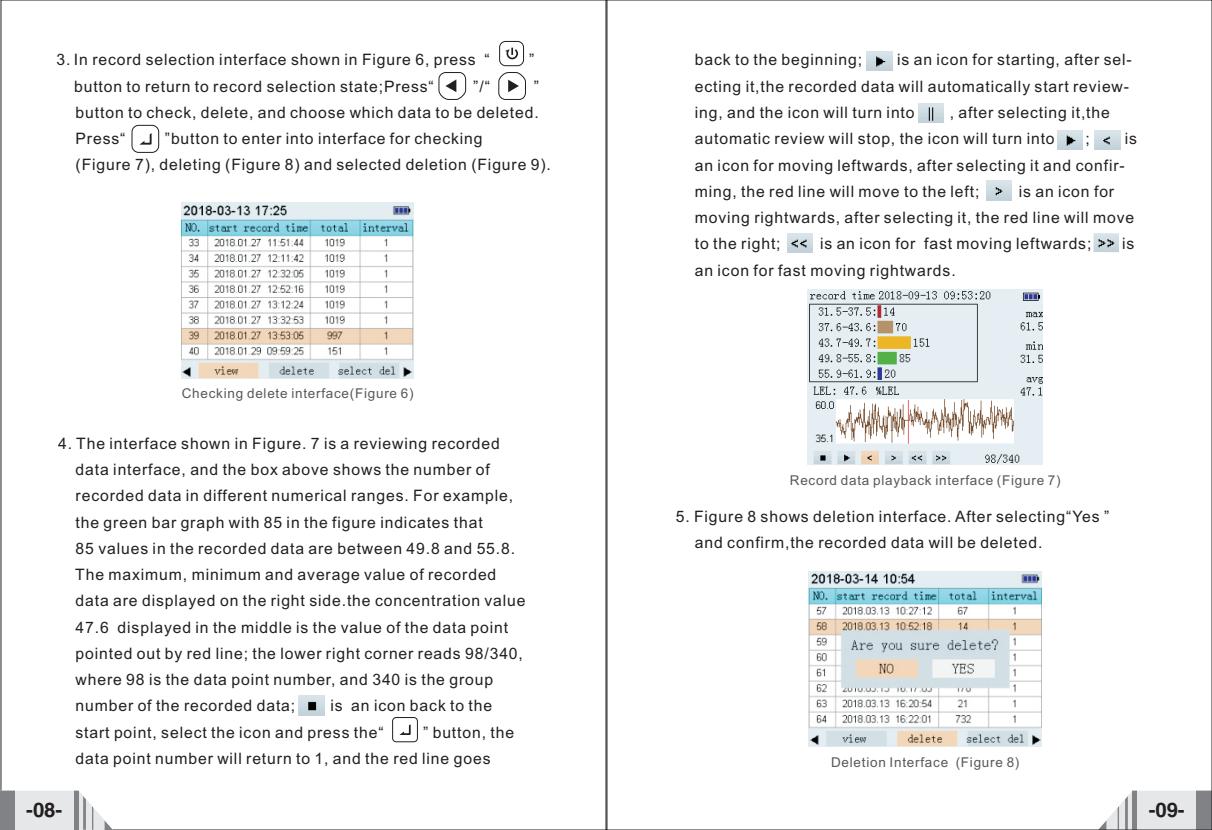
<style>
.page{position:relative;width:1212px;height:830px;background:#fff}
.page>*{position:absolute;margin:0;border:0;box-sizing:border-box;transform-origin:0 0}
.t1{font:700 20.25px "Arial";color:#231f20}
.t2{font:15.75px/26.3px "Arial";letter-spacing:.055em;color:#231f20}
.t3{font:13.5px "Arial";letter-spacing:.055em;color:#57585a}
</style>
<div class="page">
<svg style="left:1101px;top:790px;width:109px;height:37px"></svg>
<svg style="left:0;top:790px;width:112px;height:39px"></svg>
<img style="left:299px;top:695px;width:25px;height:19px">
<svg style="left:401px;top:724px;width:10px;height:10px"></svg>
<div style="left:392px;top:717px;width:26px;height:24px;border:1px solid #231f20;border-radius:4px"></div>
<div style="left:499px;top:41px;width:25px;height:25px;border:1px solid #231f20;border-radius:6px"></div>
<svg style="left:505px;top:48px;width:13px;height:11px"></svg>
<div style="left:132px;top:125px;width:27px;height:28px;border:1px solid #231f20;border-radius:7px"></div>
<svg style="left:140px;top:133px;width:12px;height:11px"></svg>
<svg style="left:438px;top:72px;width:28px;height:28px"></svg>
<svg style="left:498px;top:72px;width:28px;height:28px"></svg>
<img style="left:181px;top:203px;width:233px;height:175px">
<img style="left:867px;top:51px;width:25px;height:19px">
<img style="left:918px;top:103px;width:26px;height:19px">
<img style="left:1057px;top:130px;width:25px;height:19px">
<img style="left:1095px;top:130px;width:25px;height:19px">
<img style="left:986px;top:181px;width:26px;height:19px">
<img style="left:787px;top:233px;width:26px;height:19px">
<img style="left:1093px;top:233px;width:26px;height:19px">
<img style="left:808px;top:571px;width:234px;height:175px">
<img style="left:808px;top:289px;width:234px;height:175px">
<p class="t2" style="left:56px;top:48px;width:435px">3. In record selection interface shown in Figure 6, press “</p>
<p class="t2" style="left:529px;top:48px;width:7px">”</p>
<p class="t2" style="left:74px;top:74px;width:361px">button to return to record selection state;Press“</p>
<p class="t2" style="left:473px;top:74px;width:18px">”/“</p>
<p class="t2" style="left:76px;top:74px;width:465px;text-align:justify;text-indent:458px">” button to check, delete, and choose which data to be deleted.<br>Press“</p>
<p class="t2" style="left:76px;top:127px;width:477px;text-indent:89px">”button to enter into interface for checking<br>(Figure 7), deleting (Figure 8) and selected deletion (Figure 9).</p>
<p class="t3" style="left:182px;top:388px;width:233px">Checking delete interface(Figure 6)</p>
<p class="t2" style="left:75px;top:431px;width:452px;text-indent:-17px">4. The interface shown in Figure. 7 is a reviewing recorded data interface, and the box above shows the number of recorded data in different numerical ranges. For example, the green bar graph with 85 in the figure indicates that<br>85 values in the recorded data are between 49.8 and 55.8.<br>The maximum, minimum and average value of recorded data are displayed on the right side.the concentration value 47.6 displayed in the middle is the value of the data point pointed out by red line; the lower right corner reads 98/340, where 98 is the data point number, and 340 is the group number of the recorded data;</p>
<p class="t2" style="left:76px;top:693px;width:418px;text-indent:255px">is an icon back to the start point, select the icon and press the“</p>
<p class="t2" style="left:76px;top:720px;width:440px;text-indent:348px">” button, the data point number will return to 1, and the red line goes</p>
<p class="t2" style="left:695px;top:48px;width:438px;text-indent:202px">is an icon for starting, after sel&shy;ecting it,the recorded data will automatically start review&shy;ing, and the icon will turn into</p>
<p class="t2" style="left:695px;top:48px;width:169px">back to the beginning;</p>
<p class="t2" style="left:695px;top:101px;width:416px;text-indent:255px">, after selecting it,the automatic review will stop, the icon will turn into</p>
<p class="t2" style="left:1085px;top:127px;width:6px">;</p>
<p class="t2" style="left:1125px;top:127px;width:14px">is</p>
<p class="t2" style="left:695px;top:153px;width:431px">an icon for moving leftwards, after selecting it and confir&shy;ming, the red line will move to the left;</p>
<p class="t2" style="left:695px;top:179px;width:441px;text-indent:324px">is an icon for moving rightwards, after selecting it, the red line will move to the right;</p>
<p class="t2" style="left:820px;top:232px;width:273px">is an icon for fast moving leftwards;</p>
<p class="t2" style="left:1122px;top:232px;width:14px">is</p>
<p class="t2" style="left:695px;top:258px;width:262px">an icon for fast moving rightwards.</p>
<p class="t3" style="left:790px;top:474px;width:272px">Record data playback interface (Figure 7)</p>
<p class="t2" style="left:695px;top:504px;width:416px;text-indent:-19px">5. Figure 8 shows deletion interface. After selecting“Yes ” and confirm,the recorded data will be deleted.</p>
<p class="t3" style="left:831px;top:756px;width:190px">Deletion Interface (Figure 8)</p>
<p class="t1" style="left:26px;top:801px;width:38px">-08-</p>
<p class="t1" style="left:1149px;top:801px;width:38px">-09-</p>
</div>
